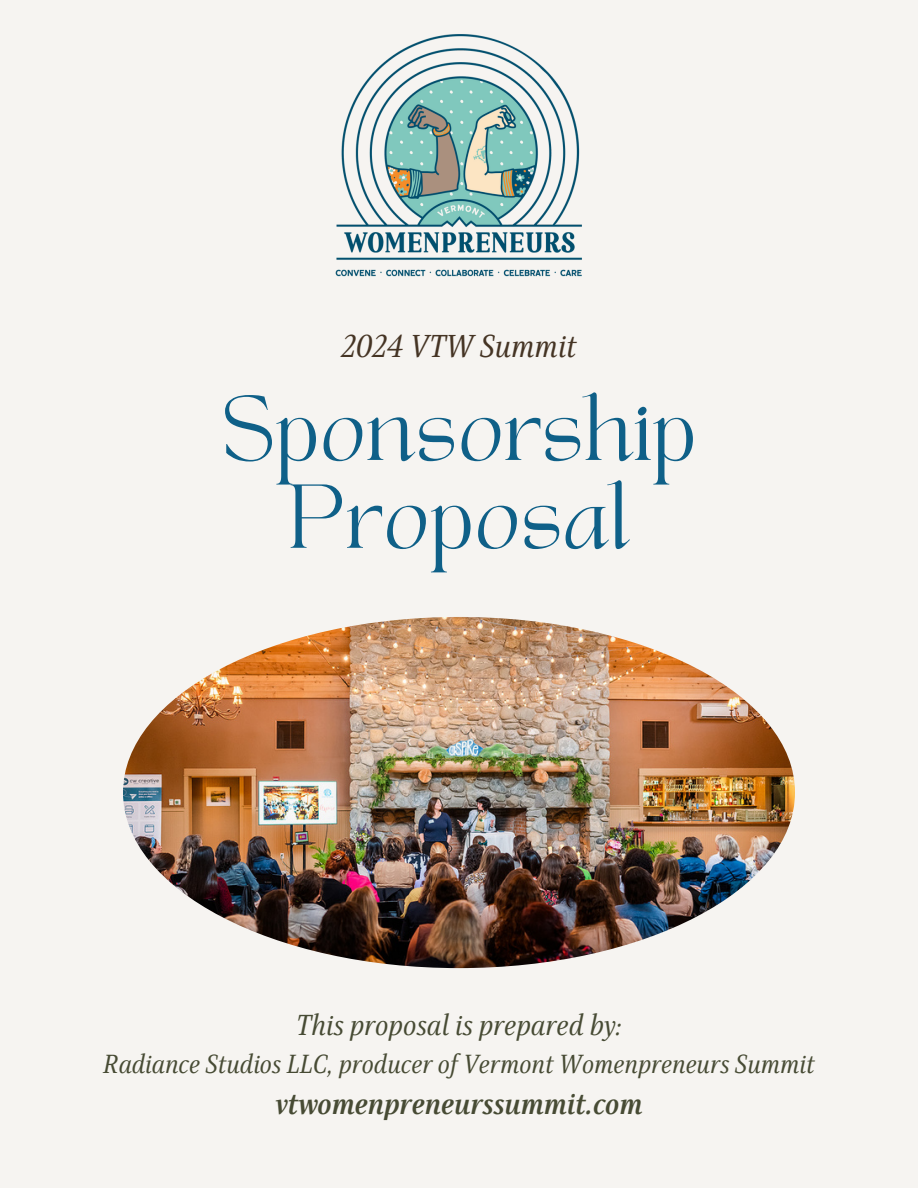
<style>
.page{position:relative;width:918px;height:1188px;background:#f6f4f1}
.page>*{position:absolute;margin:0;border:0;box-sizing:border-box;transform-origin:0 0}
.t1{font:63.3px/87.9px "TANAEGEAN";color:#0f6088;text-align:center}
.t2{font:italic 32.4px "Singel";color:#453424}
.t3{font:italic 29.7px "Singel";color:#474b34}
.t4{font:italic 700 29.7px "Singel";color:#474b34}
.t5{font:italic 26.85px "Singel";color:#474b34}
</style>
<div class="page">
<img style="left:123px;top:617px;width:672px;height:351px;border-radius:50%">
<img style="left:335px;top:34px;width:247px;height:243px">
<p class="t2" style="left:342px;top:327px;width:236px">2024 VTW Summit</p>
<h1 class="t1" style="left:221px;top:395px;width:477px">Sponsorship<br>Proposal</h1>
<p class="t3" style="left:296px;top:1008px;width:327px">This proposal is prepared by:</p>
<p class="t5" style="left:103px;top:1048px;width:713px">Radiance Studios LLC, producer of Vermont Womenpreneurs Summit</p>
<p class="t4" style="left:275px;top:1086px;width:369px">vtwomenpreneurssummit.com</p>
</div>
